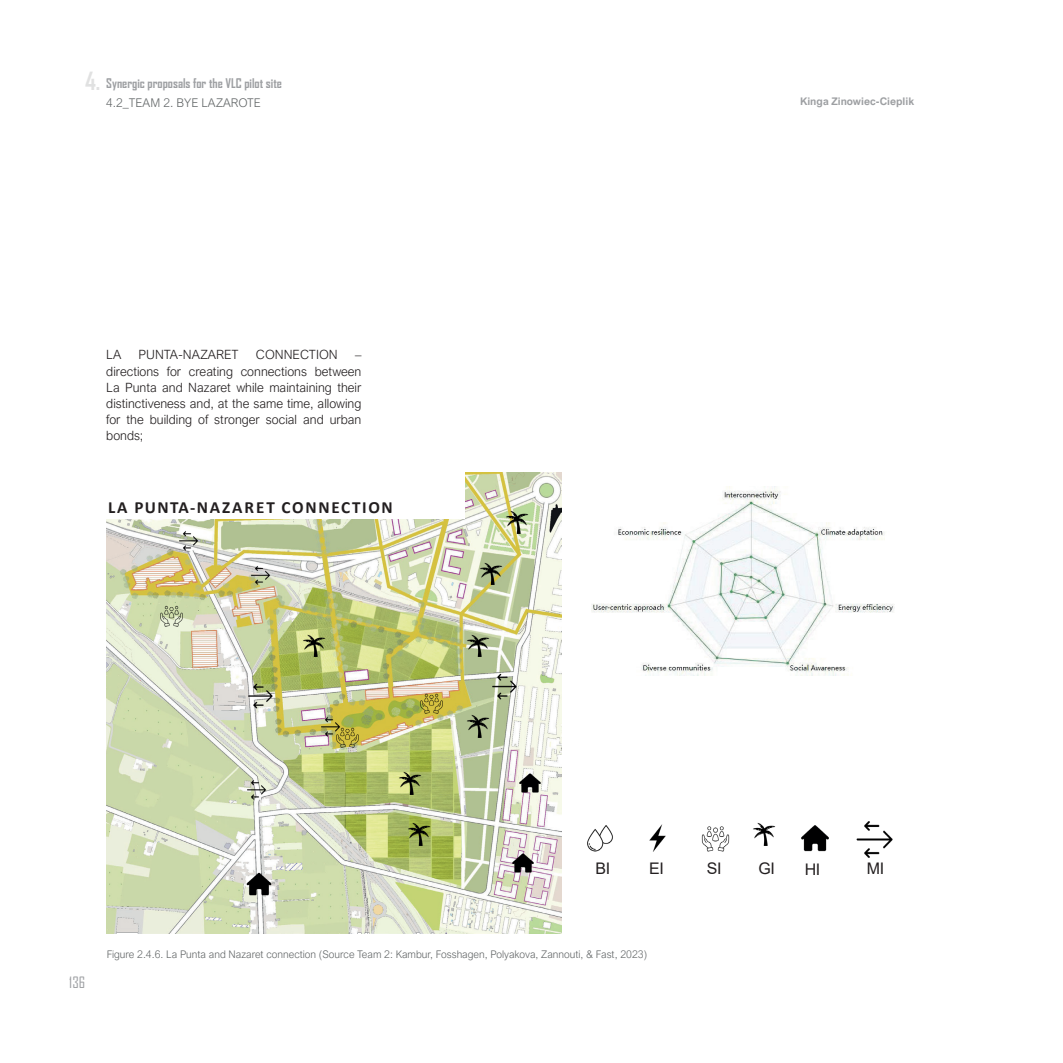
<style>
.page{position:relative;width:1063px;height:1063px;background:#fff}
.page>*{position:absolute;margin:0;border:0;box-sizing:border-box;transform-origin:0 0}
.t1{font:700 17.1px "Calibri";letter-spacing:.1em;color:#231f20}
.t2{font:15.9px "Arial";letter-spacing:-.02em;color:#231f20}
.t3{font:15px "Agency FB";color:#9d9fa2}
.Cuerpo_texto{font:300 12.75px/16.2px "Arial Nova";color:#231f20;text-align:justify}
.t4{font:700 12.75px "Agency FB";color:#9d9fa2}
.t5{font:300 12px "Arial Nova";color:#636768}
.Pie_de_foto{font:300 10.5px "Arial Nova";color:#636768}
.t6{font:700 10.5px "Arial Nova";color:#9d9fa2}
.s1{font-size:24px;color:#636768}
</style>
<div class="page">
<img style="left:106px;top:473px;width:455px;height:460px">
<img style="left:592px;top:486px;width:302px;height:189px">
<div style="left:106px;top:473px;width:359px;height:46px;background:#fff"></div>
<img style="left:587px;top:825px;width:26px;height:26px">
<img style="left:649px;top:825px;width:17px;height:26px">
<img style="left:701px;top:826px;width:29px;height:25px">
<img style="left:397px;top:771px;width:27px;height:23px">
<img style="left:801px;top:825px;width:28px;height:27px">
<img style="left:856px;top:821px;width:37px;height:37px">
<img style="left:300px;top:634px;width:27px;height:23px">
<img style="left:465px;top:715px;width:27px;height:22px">
<img style="left:465px;top:634px;width:27px;height:23px">
<img style="left:504px;top:511px;width:27px;height:23px">
<img style="left:478px;top:562px;width:27px;height:23px">
<img style="left:406px;top:823px;width:27px;height:23px">
<img style="left:510px;top:852px;width:26px;height:22px">
<img style="left:753px;top:823px;width:23px;height:23px">
<img style="left:487px;top:672px;width:36px;height:27px">
<img style="left:243px;top:681px;width:36px;height:28px">
<img style="left:243px;top:778px;width:27px;height:21px">
<img style="left:248px;top:564px;width:27px;height:21px">
<img style="left:176px;top:529px;width:27px;height:21px">
<img style="left:158px;top:605px;width:26px;height:21px">
<img style="left:418px;top:692px;width:27px;height:22px">
<img style="left:317px;top:715px;width:27px;height:21px">
<img style="left:334px;top:726px;width:27px;height:22px">
<img style="left:517px;top:772px;width:26px;height:22px">
<img style="left:243px;top:871px;width:31px;height:25px">
<p class="t4" style="left:85px;top:75px;width:198px"><span class="s1">4.</span> Synergic proposals for the VLC pilot site</p>
<p class="t5" style="left:106px;top:96px;width:156px">4.2_TEAM 2. BYE LAZAROTE</p>
<p class="t6" style="left:800px;top:96px;width:116px">Kinga Zinowiec-Cieplik</p>
<p class="Cuerpo_texto" style="left:106px;top:347px;width:17px">LA</p>
<p class="Cuerpo_texto" style="left:139px;top:347px;width:102px">PUNTA-NAZARET</p>
<p class="Cuerpo_texto" style="left:256px;top:347px;width:83px">CONNECTION</p>
<p class="Cuerpo_texto" style="left:106px;top:347px;width:257px;text-indent:249px">– directions for creating connections between La Punta and Nazaret while maintaining their distinctiveness and, at the same time, allowing for the building of stronger social and urban bonds;</p>
<p class="t1" style="left:108px;top:495px;width:286px">LA PUNTA-NAZARET CONNECTION</p>
<p class="t2" style="left:596px;top:857px;width:16px">BI</p>
<p class="t2" style="left:649px;top:857px;width:16px">EI</p>
<p class="t2" style="left:707px;top:857px;width:16px">SI</p>
<p class="t2" style="left:759px;top:857px;width:18px">GI</p>
<p class="t2" style="left:805px;top:859px;width:17px">HI</p>
<p class="t2" style="left:867px;top:857px;width:19px">MI</p>
<p class="t3" style="left:69px;top:974px;width:17px">136</p>
<p class="Pie_de_foto" style="left:107px;top:948px;width:542px">Figure 2.4.6. La Punta and Nazaret connection (Source Team 2: Kambur, Fosshagen, Polyakova, Zannouti, &amp; Fast, 2023)</p>
</div>
